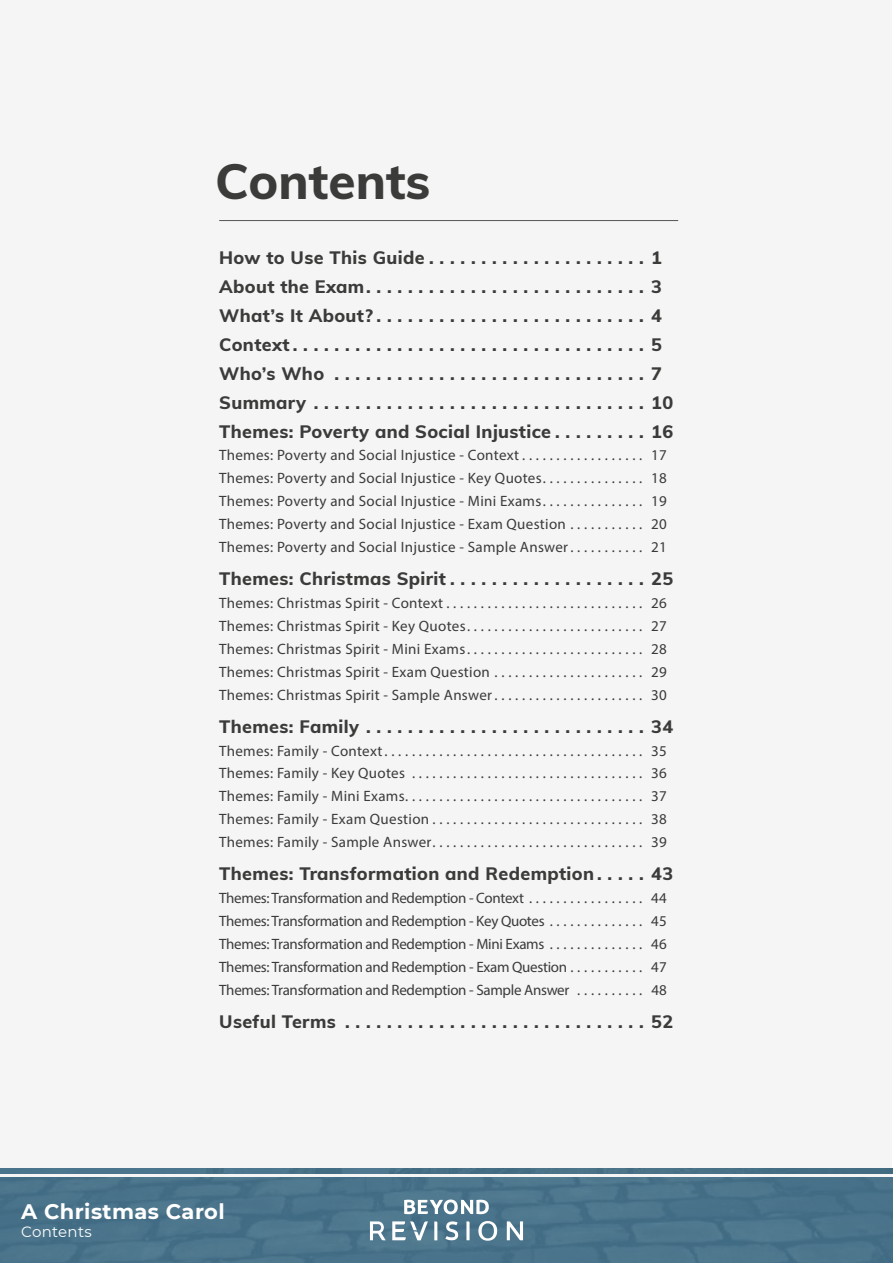
<style>
.page{position:relative;width:893px;height:1263px;background:#fff}
.page>*{position:absolute;margin:0;border:0;box-sizing:border-box;transform-origin:0 0}
.t1{font:800 49.5px "Muli";color:#3b3b3a}
.t2{font:700 21px "Montserrat";letter-spacing:.02em;color:#fff}
.t3{font:800 18px/28.8px "Muli";letter-spacing:.02em;color:#3b3b3a}
.t4{font:15px/22.8px "Myriad Pro";letter-spacing:.02em;color:#3b3b3a;text-align:justify}
.t5{font:15px "Montserrat";letter-spacing:.02em;color:#fff}
</style>
<div class="page">
<div style="left:0;top:0;width:892px;height:1262px;background:#f5f5f5"></div>
<div style="left:0;top:1177px;width:893px;height:86px;background:#4a748b"></div>
<div style="left:0;top:1168px;width:893px;height:5px;background:#4a7389"></div>
<svg style="left:478px;top:1221px;width:19px;height:20px"></svg>
<svg style="left:507px;top:1221px;width:16px;height:19px"></svg>
<svg style="left:466px;top:1221px;width:4px;height:19px"></svg>
<svg style="left:434px;top:1221px;width:3px;height:19px"></svg>
<svg style="left:445px;top:1221px;width:13px;height:19px"></svg>
<svg style="left:370px;top:1221px;width:16px;height:19px"></svg>
<svg style="left:392px;top:1221px;width:36px;height:19px"></svg>
<svg style="left:404px;top:1199px;width:85px;height:15px"></svg>
<hr style="left:219px;top:220px;width:459px;height:1px;background:#565555">
<h1 class="t1" style="left:215px;top:145px;width:217px">Contents</h1>
<p class="t3" style="left:219px;top:243px;width:455px">How to Use This Guide.....................1<br>About the Exam...........................3<br>What’s It About?..........................4<br>Context..................................5<br>Who’s Who ..............................7<br>Summary................................10<br>Themes: Poverty and Social Injustice . . . . . . . . . 16</p>
<p class="t4" style="left:219px;top:444px;width:449px">Themes: Poverty and Social Injustice - Context . . . . . . . . . . . . . . . . . . 17<br>Themes: Poverty and Social Injustice - Key Quotes. . . . . . . . . . . . . . . 18<br>Themes: Poverty and Social Injustice - Mini Exams. . . . . . . . . . . . . . . 19<br>Themes: Poverty and Social Injustice - Exam Question . . . . . . . . . . . 20<br>Themes: Poverty and Social Injustice - Sample Answer. . . . . . . . . . . 21</p>
<p class="t3" style="left:219px;top:563px;width:455px">Themes: Christmas Spirit. . . . . . . . . . . . . . . . . . . 25</p>
<p class="t4" style="left:219px;top:591px;width:449px">Themes: Christmas Spirit - Context............................. 26<br>Themes: Christmas Spirit - Key Quotes. . . . . . . . . . . . . . . . . . . . . . . . . . 27<br>Themes: Christmas Spirit - Mini Exams. . . . . . . . . . . . . . . . . . . . . . . . . . 28<br>Themes: Christmas Spirit - Exam Question . . . . . . . . . . . . . . . . . . . . . . 29<br>Themes: Christmas Spirit - Sample Answer . . . . . . . . . . . . . . . . . . . . . . 30</p>
<p class="t3" style="left:219px;top:711px;width:455px">Themes: Family...........................34</p>
<p class="t4" style="left:219px;top:739px;width:449px">Themes: Family - Context...................................... 35<br>Themes: Family - Key Quotes .................................. 36<br>Themes: Family - Mini Exams................................... 37<br>Themes: Family - Exam Question............................... 38<br>Themes: Family - Sample Answer............................... 39</p>
<p class="t3" style="left:219px;top:858px;width:455px">Themes: Transformation and Redemption . . . . . 43</p>
<p class="t4" style="left:219px;top:886px;width:449px">Themes: Transformation and Redemption - Context . . . . . . . . . . . . . . . . . 44<br>Themes: Transformation and Redemption - Key Quotes . . . . . . . . . . . . . . 45<br>Themes: Transformation and Redemption - Mini Exams . . . . . . . . . . . . . . 46<br>Themes: Transformation and Redemption - Exam Question . . . . . . . . . . . 47<br>Themes: Transformation and Redemption - Sample Answer . . . . . . . . . . 48</p>
<p class="t3" style="left:219px;top:1006px;width:455px">Useful Terms .............................52</p>
<h2 class="t2" style="left:21px;top:1196px;width:205px">A Christmas Carol</h2>
<p class="t5" style="left:21px;top:1221px;width:72px">Contents</p>
</div>
